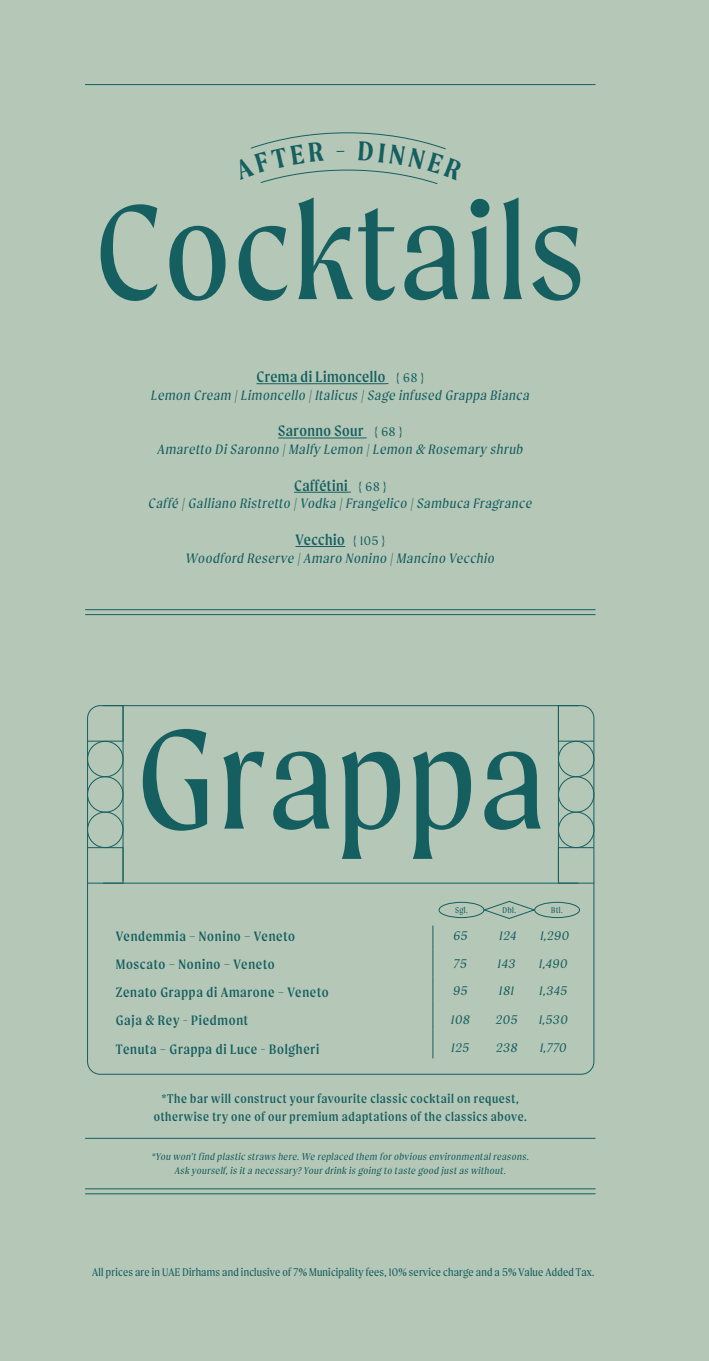
<style>
.page{position:relative;width:709px;height:1361px;background:#b5c7b6}
.page>*{position:absolute;margin:0;border:0;box-sizing:border-box;transform-origin:0 0}
.t1{font:151.2px "Moret";letter-spacing:.02em;color:#155f61}
.t2{font:143.8px "Moret";letter-spacing:.02em;color:#155f61}
.t3{font:16.2px "Moret";letter-spacing:.03em;color:#155f61}
.t4{font:italic 14.6px "Moret";letter-spacing:.05em;color:#155f61}
.t5{font:14.6px "Moret";letter-spacing:.05em;color:#155f61}
.t6{font:13.4px/17.8px "Moret";letter-spacing:.05em;color:#155f61;text-align:center}
.t7{font:italic 13.4px "Moret";letter-spacing:.05em;color:#155f61}
.t8{font:11.8px "Moret";letter-spacing:.02em;color:#155f61}
.t9{font:italic 10.4px/13.4px "Moret";letter-spacing:.05em;color:#155f61;text-align:center}
.t10{font:9px "Moret";letter-spacing:.05em;color:#155f61}
.s1{font-size:13.4px}
</style>
<div class="page">
<hr style="left:85px;top:84px;width:510px;height:1px;background:#155f61">
<hr style="left:256px;top:383px;width:130px;height:1px;background:#155f61">
<hr style="left:278px;top:437px;width:86px;height:1px;background:#155f61">
<hr style="left:294px;top:492px;width:54px;height:1px;background:#155f61">
<hr style="left:295px;top:546px;width:50px;height:1px;background:#155f61">
<hr style="left:85px;top:614px;width:510px;height:1px;background:#155f61">
<hr style="left:85px;top:609px;width:510px;height:1px;background:#155f61">
<hr style="left:85px;top:1193px;width:510px;height:1px;background:#155f61">
<hr style="left:85px;top:1188px;width:510px;height:1px;background:#155f61">
<hr style="left:85px;top:1138px;width:510px;height:1px;background:#155f61">
<hr style="left:88px;top:883px;width:506px;height:1px;background:#155f61">
<hr style="left:123px;top:705px;width:1px;height:176px;background:#155f61">
<hr style="left:558px;top:705px;width:1px;height:176px;background:#155f61">
<svg style="left:87px;top:705px;width:37px;height:37px"></svg>
<svg style="left:87px;top:847px;width:37px;height:37px"></svg>
<div style="left:87px;top:741px;width:36px;height:36px;border:1px solid #155f61;border-radius:50%"></div>
<div style="left:87px;top:776px;width:36px;height:36px;border:1px solid #155f61;border-radius:50%"></div>
<div style="left:87px;top:812px;width:36px;height:36px;border:1px solid #155f61;border-radius:50%"></div>
<svg style="left:557px;top:705px;width:37px;height:37px"></svg>
<svg style="left:557px;top:847px;width:37px;height:37px"></svg>
<div style="left:558px;top:741px;width:36px;height:36px;border:1px solid #155f61;border-radius:50%"></div>
<div style="left:558px;top:776px;width:36px;height:36px;border:1px solid #155f61;border-radius:50%"></div>
<div style="left:558px;top:812px;width:36px;height:36px;border:1px solid #155f61;border-radius:50%"></div>
<div style="left:439px;top:902px;width:45px;height:16px;border:1px solid #155f61;border-radius:50%"></div>
<div style="left:534px;top:902px;width:45px;height:16px;border:1px solid #155f61;border-radius:50%"></div>
<svg style="left:483px;top:901px;width:52px;height:18px"></svg>
<svg style="left:432px;top:925px;width:1px;height:133px"></svg>
<svg style="left:250px;top:132px;width:196px;height:52px"></svg>
<p class="t2" style="left:94px;top:172px;width:492px">Cocktails</p>
<p class="t3" style="left:256px;top:368px;width:169px">Crema di Limoncello <span class="s1">{ 68 }</span></p>
<p class="t4" style="left:151px;top:387px;width:380px">Lemon Cream | Limoncello | Italicus | Sage infused Grappa Bianca</p>
<p class="t3" style="left:278px;top:422px;width:126px">Saronno Sour <span class="s1">{ 68 }</span></p>
<p class="t4" style="left:157px;top:441px;width:367px">Amaretto Di Saronno | Malfy Lemon | Lemon &amp; Rosemary shrub</p>
<p class="t3" style="left:294px;top:476px;width:94px">Caffétini <span class="s1">{ 68 }</span></p>
<p class="t4" style="left:149px;top:495px;width:385px">Caffé | Galliano Ristretto | Vodka | Frangelico | Sambuca Fragrance</p>
<p class="t3" style="left:295px;top:530px;width:91px">Vecchio <span class="s1">{ 105 }</span></p>
<p class="t4" style="left:186px;top:550px;width:310px">Woodford Reserve | Amaro Nonino | Mancino Vecchio</p>
<p class="t1" style="left:136px;top:695px;width:411px">Grappa</p>
<p class="t5" style="left:116px;top:927px;width:181px">Vendemmia – Nonino – Veneto</p>
<p class="t5" style="left:116px;top:956px;width:160px">Moscato – Nonino – Veneto</p>
<p class="t5" style="left:116px;top:984px;width:214px">Zenato Grappa di Amarone – Veneto</p>
<p class="t5" style="left:116px;top:1012px;width:134px">Gaja &amp; Rey - Piedmont</p>
<p class="t5" style="left:116px;top:1041px;width:205px">Tenuta – Grappa di Luce - Bolgheri</p>
<p class="t10" style="left:455px;top:905px;width:14px">Sgl.</p>
<p class="t10" style="left:502px;top:905px;width:15px">Dbl.</p>
<p class="t10" style="left:551px;top:905px;width:13px">Btl.</p>
<p class="t7" style="left:453px;top:928px;width:16px">65</p>
<p class="t7" style="left:499px;top:928px;width:18px">124</p>
<p class="t7" style="left:540px;top:928px;width:30px">1,290</p>
<p class="t7" style="left:454px;top:956px;width:14px">75</p>
<p class="t7" style="left:498px;top:956px;width:19px">143</p>
<p class="t7" style="left:539px;top:956px;width:30px">1,490</p>
<p class="t7" style="left:453px;top:983px;width:16px">95</p>
<p class="t7" style="left:499px;top:983px;width:16px">181</p>
<p class="t7" style="left:539px;top:983px;width:29px">1,345</p>
<p class="t7" style="left:451px;top:1012px;width:20px">108</p>
<p class="t7" style="left:496px;top:1012px;width:23px">205</p>
<p class="t7" style="left:539px;top:1012px;width:30px">1,530</p>
<p class="t7" style="left:451px;top:1040px;width:19px">125</p>
<p class="t7" style="left:496px;top:1040px;width:23px">238</p>
<p class="t7" style="left:540px;top:1040px;width:28px">1,770</p>
<p class="t6" style="left:154px;top:1089px;width:375px">*The bar will construct your favourite classic cocktail on request, otherwise try one of our premium adaptations of the classics above.</p>
<p class="t9" style="left:152px;top:1150px;width:378px">*You won’t find plastic straws here. We replaced them for obvious environmental reasons.<br>Ask yourself, is it a necessary? Your drink is going to taste good just as without.</p>
<p class="t8" style="left:92px;top:1265px;width:503px">All prices are in UAE Dirhams and inclusive of 7% Municipality fees, 10% service charge and a 5% Value Added Tax.</p>
</div>
